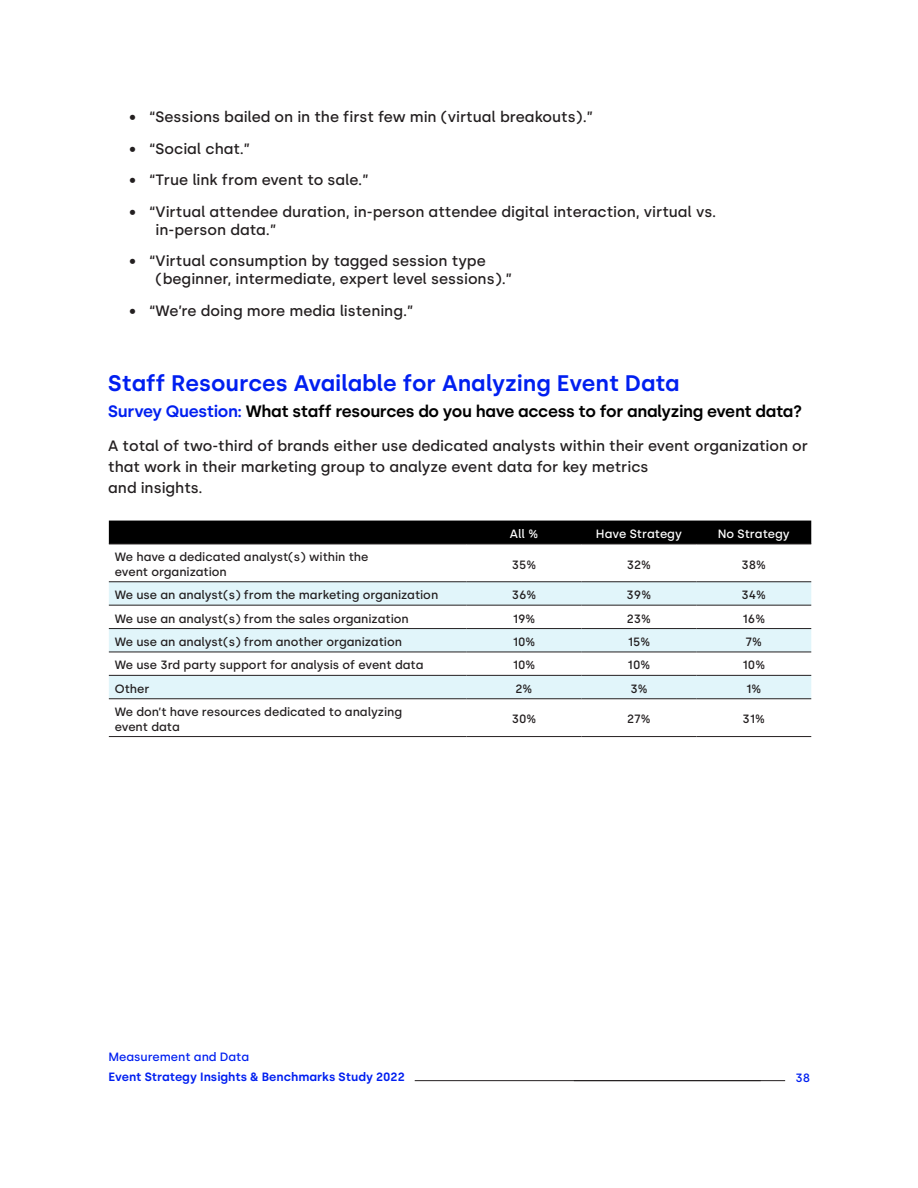
<style>
.page{position:relative;width:918px;height:1188px;background:#fff}
.page>*{position:absolute;margin:0;border:0;box-sizing:border-box;transform-origin:0 0}
.t1{font:600 22.5px "Silka";color:#001ff0}
.t2{font:600 16.5px "Silka";letter-spacing:-.02em;color:#000}
.t3{font:500 15px/18px "Silka";color:#231f20}
.t4{font:500 12px/14.4px "Silka";color:#231f20}
.t5{font:600 12px "Silka";color:#001ff0}
.t6{font:500 12px "Silka";color:#fff}
.t7{font:500 12px "Silka";color:#001ff0}
.s1{color:#001ff0}
</style>
<div class="page">
<hr style="left:415px;top:1080px;width:370px;height:1px;background:#231f20">
<div style="left:109px;top:521px;width:702px;height:23px;background:#000"></div>
<svg style="left:109px;top:582px;width:702px;height:116px;fill:#e1f5fa"></svg>
<hr style="left:109px;top:544px;width:358px;height:1px;background:#231f20">
<hr style="left:467px;top:544px;width:115px;height:1px;background:#231f20">
<hr style="left:582px;top:544px;width:114px;height:1px;background:#231f20">
<hr style="left:696px;top:544px;width:115px;height:1px;background:#231f20">
<hr style="left:109px;top:581px;width:358px;height:1px;background:#231f20">
<hr style="left:467px;top:581px;width:115px;height:1px;background:#231f20">
<hr style="left:582px;top:581px;width:114px;height:1px;background:#231f20">
<hr style="left:696px;top:581px;width:115px;height:1px;background:#231f20">
<hr style="left:109px;top:605px;width:358px;height:1px;background:#231f20">
<hr style="left:467px;top:605px;width:115px;height:1px;background:#231f20">
<hr style="left:582px;top:605px;width:114px;height:1px;background:#231f20">
<hr style="left:696px;top:605px;width:115px;height:1px;background:#231f20">
<hr style="left:109px;top:628px;width:358px;height:1px;background:#231f20">
<hr style="left:467px;top:628px;width:115px;height:1px;background:#231f20">
<hr style="left:582px;top:628px;width:114px;height:1px;background:#231f20">
<hr style="left:696px;top:628px;width:115px;height:1px;background:#231f20">
<hr style="left:109px;top:652px;width:358px;height:1px;background:#231f20">
<hr style="left:467px;top:652px;width:115px;height:1px;background:#231f20">
<hr style="left:582px;top:652px;width:114px;height:1px;background:#231f20">
<hr style="left:696px;top:652px;width:115px;height:1px;background:#231f20">
<hr style="left:109px;top:675px;width:358px;height:1px;background:#231f20">
<hr style="left:467px;top:675px;width:115px;height:1px;background:#231f20">
<hr style="left:582px;top:675px;width:114px;height:1px;background:#231f20">
<hr style="left:696px;top:675px;width:115px;height:1px;background:#231f20">
<hr style="left:109px;top:698px;width:358px;height:1px;background:#231f20">
<hr style="left:467px;top:698px;width:115px;height:1px;background:#231f20">
<hr style="left:582px;top:698px;width:114px;height:1px;background:#231f20">
<hr style="left:696px;top:698px;width:115px;height:1px;background:#231f20">
<hr style="left:109px;top:736px;width:358px;height:1px;background:#231f20">
<hr style="left:467px;top:736px;width:115px;height:1px;background:#231f20">
<hr style="left:582px;top:736px;width:114px;height:1px;background:#231f20">
<hr style="left:696px;top:736px;width:115px;height:1px;background:#231f20">
<p class="t3" style="left:129px;top:108px;width:466px">• “Sessions bailed on in the first few min (virtual breakouts).”</p>
<p class="t3" style="left:129px;top:139px;width:123px">• “Social chat.”</p>
<p class="t3" style="left:129px;top:171px;width:241px">• “True link from event to sale.”</p>
<p class="t3" style="left:156px;top:202px;width:562px;text-indent:-27px">• “Virtual attendee duration, in-person attendee digital interaction, virtual vs. in-person data.”</p>
<p class="t3" style="left:156px;top:252px;width:358px;text-indent:-27px">• “Virtual consumption by tagged session type (beginner, intermediate, expert level sessions).”</p>
<p class="t3" style="left:129px;top:301px;width:286px">• “We’re doing more media listening.”</p>
<h1 class="t1" style="left:108px;top:369px;width:573px">Staff Resources Available for Analyzing Event Data</h1>
<p class="t2" style="left:108px;top:401px;width:696px"><span class="s1">Survey Question:</span> What staff resources do you have access to for analyzing event data?</p>
<p class="t3" style="left:108px;top:436px;width:701px;line-height:21px">A total of two-third of brands either use dedicated analysts within their event organization or that work in their marketing group to analyze event data for key metrics<br>and insights.</p>
<p class="t6" style="left:510px;top:527px;width:30px">All %</p>
<p class="t6" style="left:596px;top:527px;width:88px">Have Strategy</p>
<p class="t6" style="left:718px;top:527px;width:74px">No Strategy</p>
<p class="t4" style="left:115px;top:550px;width:255px">We have a dedicated analyst(s) within the event organization</p>
<p class="t4" style="left:512px;top:557px;width:26px">35%</p>
<p class="t4" style="left:627px;top:557px;width:26px">32%</p>
<p class="t4" style="left:742px;top:557px;width:26px">38%</p>
<p class="t4" style="left:115px;top:588px;width:325px">We use an analyst(s) from the marketing organization</p>
<p class="t4" style="left:512px;top:588px;width:26px">36%</p>
<p class="t4" style="left:627px;top:588px;width:26px">39%</p>
<p class="t4" style="left:742px;top:588px;width:26px">34%</p>
<p class="t4" style="left:115px;top:611px;width:295px">We use an analyst(s) from the sales organization</p>
<p class="t4" style="left:513px;top:611px;width:24px">19%</p>
<p class="t4" style="left:627px;top:611px;width:26px">23%</p>
<p class="t4" style="left:742px;top:611px;width:24px">16%</p>
<p class="t4" style="left:115px;top:635px;width:289px">We use an analyst(s) from another organization</p>
<p class="t4" style="left:513px;top:635px;width:24px">10%</p>
<p class="t4" style="left:628px;top:635px;width:24px">15%</p>
<p class="t4" style="left:746px;top:635px;width:18px">7%</p>
<p class="t4" style="left:115px;top:658px;width:310px">We use 3rd party support for analysis of event data</p>
<p class="t4" style="left:513px;top:658px;width:24px">10%</p>
<p class="t4" style="left:628px;top:658px;width:24px">10%</p>
<p class="t4" style="left:742px;top:658px;width:24px">10%</p>
<p class="t4" style="left:115px;top:681px;width:36px">Other</p>
<p class="t4" style="left:516px;top:681px;width:18px">2%</p>
<p class="t4" style="left:630px;top:681px;width:19px">3%</p>
<p class="t4" style="left:746px;top:681px;width:17px">1%</p>
<p class="t4" style="left:115px;top:705px;width:289px">We don’t have resources dedicated to analyzing event data</p>
<p class="t4" style="left:512px;top:712px;width:26px">30%</p>
<p class="t4" style="left:627px;top:712px;width:25px">27%</p>
<p class="t4" style="left:743px;top:712px;width:24px">31%</p>
<p class="t7" style="left:108px;top:1050px;width:142px">Measurement and Data</p>
<p class="t5" style="left:108px;top:1070px;width:298px">Event Strategy Insights &amp; Benchmarks Study 2022</p>
<p class="t7" style="left:796px;top:1070px;width:16px">38</p>
</div>
